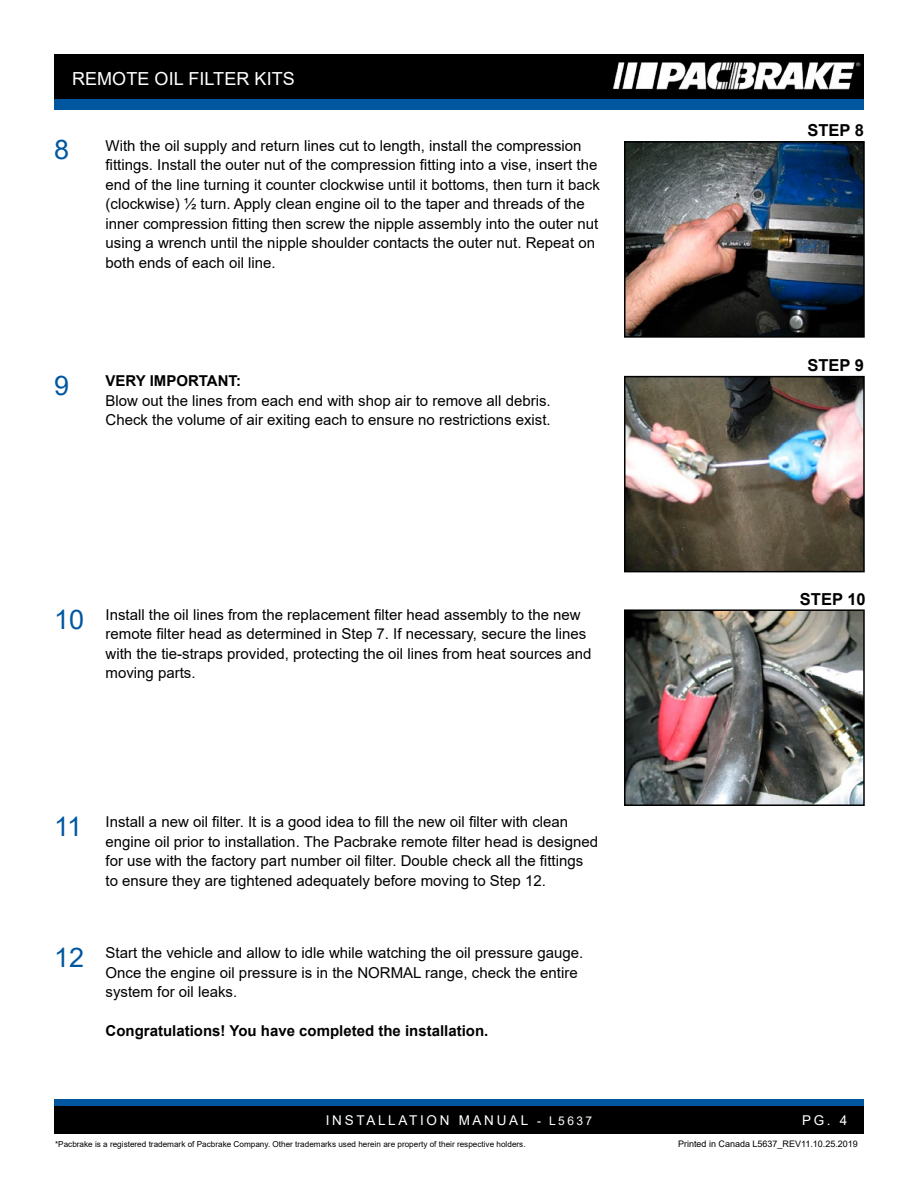
<style>
.page{position:relative;width:918px;height:1188px;background:#fff}
.page>*{position:absolute;margin:0;border:0;box-sizing:border-box;transform-origin:0 0}
.t1{font:27px "Arial";color:#0057a0}
.t2{font:18px "Arial";letter-spacing:.005em;color:#fff}
.t3{font:700 16.5px "Arial";color:#000}
.t4{font:15px/19.5px "Arial";color:#000}
.t5{font:700 15px "Arial";color:#000}
.t6{font:13.5px "Arial";letter-spacing:.2em;color:#fff}
.t7{font:9px "Arial";color:#000}
.t8{font:8.1px "Arial";color:#000}
.s1{font-size:27px;color:#0057a0}
.s2{font-size:12px}
</style>
<div class="page">
<div style="left:54px;top:54px;width:810px;height:46px;background:#000"></div>
<img style="left:613px;top:62px;width:248px;height:27px">
<div style="left:54px;top:99px;width:810px;height:10px;background:#0057a0"></div>
<div style="left:54px;top:1106px;width:810px;height:28px;background:#000"></div>
<div style="left:54px;top:1100px;width:810px;height:6px;background:#0057a0"></div>
<img style="left:627px;top:144px;width:235px;height:191px">
<div style="left:624px;top:141px;width:241px;height:197px;border:2px solid #000"></div>
<img style="left:627px;top:379px;width:235px;height:190px">
<div style="left:624px;top:376px;width:241px;height:196px;border:2px solid #000"></div>
<img style="left:627px;top:612px;width:235px;height:191px">
<div style="left:624px;top:609px;width:241px;height:197px;border:2px solid #000"></div>
<p class="t2" style="left:72px;top:67px;width:224px">REMOTE OIL FILTER KITS</p>
<h1 class="t1" style="left:54px;top:131px;width:17px">8</h1>
<p class="t4" style="left:106px;top:136px;width:496px">With the oil supply and return lines cut to length, install the compression fittings. Install the outer nut of the compression fitting into a vise, insert the end of the line turning it counter clockwise until it bottoms, then turn it back (clockwise) ½ turn. Apply clean engine oil to the taper and threads of the inner compression fitting then screw the nipple assembly into the outer nut using a wrench until the nipple shoulder contacts the outer nut. Repeat on both ends of each oil line.</p>
<h1 class="t1" style="left:54px;top:367px;width:17px">9</h1>
<p class="t5" style="left:106px;top:370px;width:137px">VERY IMPORTANT:</p>
<p class="t4" style="left:106px;top:391px;width:447px">Blow out the lines from each end with shop air to remove all debris.<br>Check the volume of air exiting each to ensure no restrictions exist.</p>
<p class="t4" style="left:106px;top:605px;width:488px;text-indent:-52px"><span class="s1">10</span> Install the oil lines from the replacement filter head assembly to the new remote filter head as determined in Step 7. If necessary, secure the lines with the tie-straps provided, protecting the oil lines from heat sources and moving parts.</p>
<p class="t4" style="left:106px;top:812px;width:494px;text-indent:-52px"><span class="s1">11</span> Install a new oil filter. It is a good idea to fill the new oil filter with clean engine oil prior to installation. The Pacbrake remote filter head is designed for use with the factory part number oil filter. Double check all the fittings to ensure they are tightened adequately before moving to Step 12.</p>
<p class="t4" style="left:106px;top:943px;width:479px;text-indent:-52px"><span class="s1">12</span> Start the vehicle and allow to idle while watching the oil pressure gauge.<br>Once the engine oil pressure is in the NORMAL range, check the entire system for oil leaks.</p>
<p class="t5" style="left:106px;top:1020px;width:384px">Congratulations! You have completed the installation.</p>
<p class="t3" style="left:807px;top:119px;width:58px">STEP 8</p>
<p class="t3" style="left:807px;top:354px;width:58px">STEP 9</p>
<p class="t3" style="left:800px;top:587px;width:67px">STEP 10</p>
<p class="t6" style="left:326px;top:1111px;width:268px">INSTALLATION MANUAL <span class="s2">- L5637</span></p>
<p class="t6" style="left:802px;top:1111px;width:47px">PG. 4</p>
<p class="t8" style="left:55px;top:1138px;width:472px">*Pacbrake is a registered trademark of Pacbrake Company. Other trademarks used herein are property of their respective holders.</p>
<p class="t7" style="left:678px;top:1138px;width:181px">Printed in Canada L5637_REV11.10.25.2019</p>
</div>
